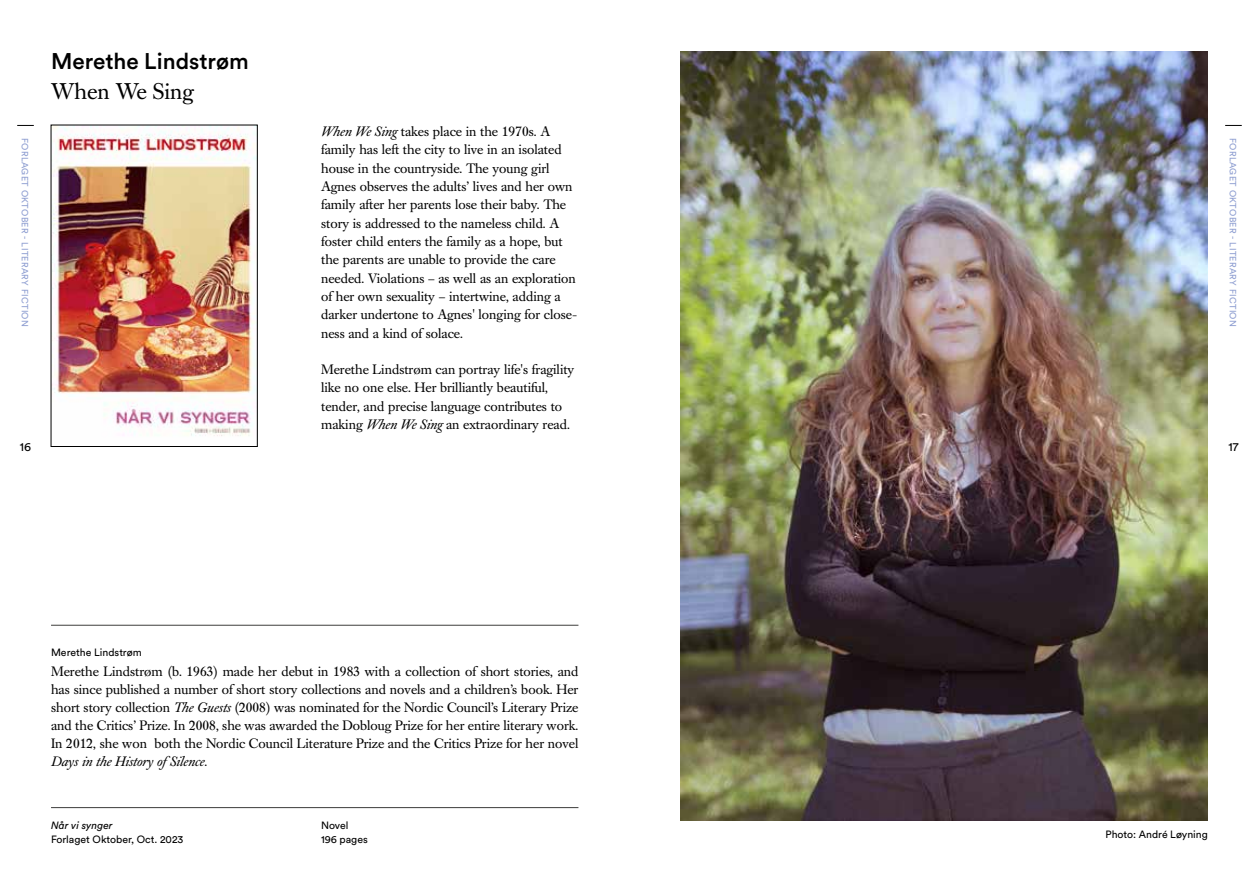
<style>
.page{position:relative;width:1259px;height:893px;background:#fff}
.page>*{position:absolute;margin:0;border:0;box-sizing:border-box;transform-origin:0 0}
.t1{font:500 22.5px "Circular Std";color:#000}
.t2{font:22.5px "Caslon Book BE";color:#000}
.t3{font:13.5px/18.3px "Caslon Book BE";color:#000}
.t4{font:italic 13.5px "Caslon Book BE";color:#000}
.t5{font:12px "Circular Std";color:#000}
.t6{font:10.5px/13.5px "Circular Std";color:#000}
.t7{font:italic 10.5px "Circular Std";color:#000}
.t8{font:9px "Circular Std";letter-spacing:.04em;color:#8e9ed1}
.s1{font-style:italic}
</style>
<div class="page">
<svg style="left:17px;top:125px;width:17px;height:1px"></svg>
<svg style="left:1225px;top:125px;width:16px;height:1px"></svg>
<img style="left:53px;top:127px;width:202px;height:309px">
<hr style="left:51px;top:807px;width:527px;height:1px;background:#3c3c3b">
<hr style="left:51px;top:625px;width:527px;height:1px;background:#3c3c3b">
<img style="left:680px;top:51px;width:528px;height:770px">
<p class="t8" style="left:30px;top:138px;width:191px;rotate:90deg">FORLAGET OKTOBER - LITERARY FICTION</p>
<h1 class="t1" style="left:51px;top:47px;width:199px">Merethe Lindstrøm</h1>
<h1 class="t2" style="left:51px;top:78px;width:144px">When We Sing</h1>
<p class="t3" style="left:321px;top:123px;width:230px"><span class="s1">When We Sing</span> takes place in the 1970s. A</p>
<p class="t3" style="left:321px;top:141px;width:257px">family has left the city to live in an isolated house in the countryside. The young girl Agnes observes the adults’ lives and her own family after her parents lose their baby. The story is addressed to the nameless child. A foster child enters the family as a hope, but the parents are unable to provide the care needed. Violations – as well as an exploration of her own sexuality – intertwine, adding a darker undertone to Agnes' longing for close&shy;ness and a kind of solace.</p>
<p class="t3" style="left:321px;top:361px;width:255px">Merethe Lindstrøm can portray life's fragility like no one else. Her brilliantly beautiful, tender, and precise language contributes to making <span class="s1">When We Sing</span> an extraordinary read.</p>
<p class="t8" style="left:1238px;top:138px;width:191px;rotate:90deg">FORLAGET OKTOBER - LITERARY FICTION</p>
<p class="t5" style="left:20px;top:440px;width:13px">16</p>
<p class="t5" style="left:1228px;top:440px;width:12px">17</p>
<p class="t6" style="left:51px;top:646px;width:92px">Merethe Lindstrøm</p>
<p class="t3" style="left:51px;top:663px;width:529px;text-align:justify">Merethe Lindstrøm (b. 1963) made her debut in 1983 with a collection of short stories, and has since published a number of short story collections and novels and a children’s book. Her short story collection <span class="s1">The Guests</span> (2008) was nominated for the Nordic Council’s Literary Prize and the Critics’ Prize. In 2008, she was awarded the Dobloug Prize for her entire literary work.<br>In 2012, she won both the Nordic Council Literature Prize and the Critics Prize for her novel</p>
<p class="t4" style="left:51px;top:753px;width:158px">Days in the History ofSilence.</p>
<p class="t7" style="left:51px;top:819px;width:63px">Når vi synger</p>
<p class="t6" style="left:51px;top:832px;width:134px">Forlaget Oktober, Oct. 2023</p>
<p class="t6" style="left:321px;top:819px;width:48px">Novel<br>196 pages</p>
<p class="t6" style="left:1105px;top:827px;width:104px">Photo: André Løyning</p>
</div>
